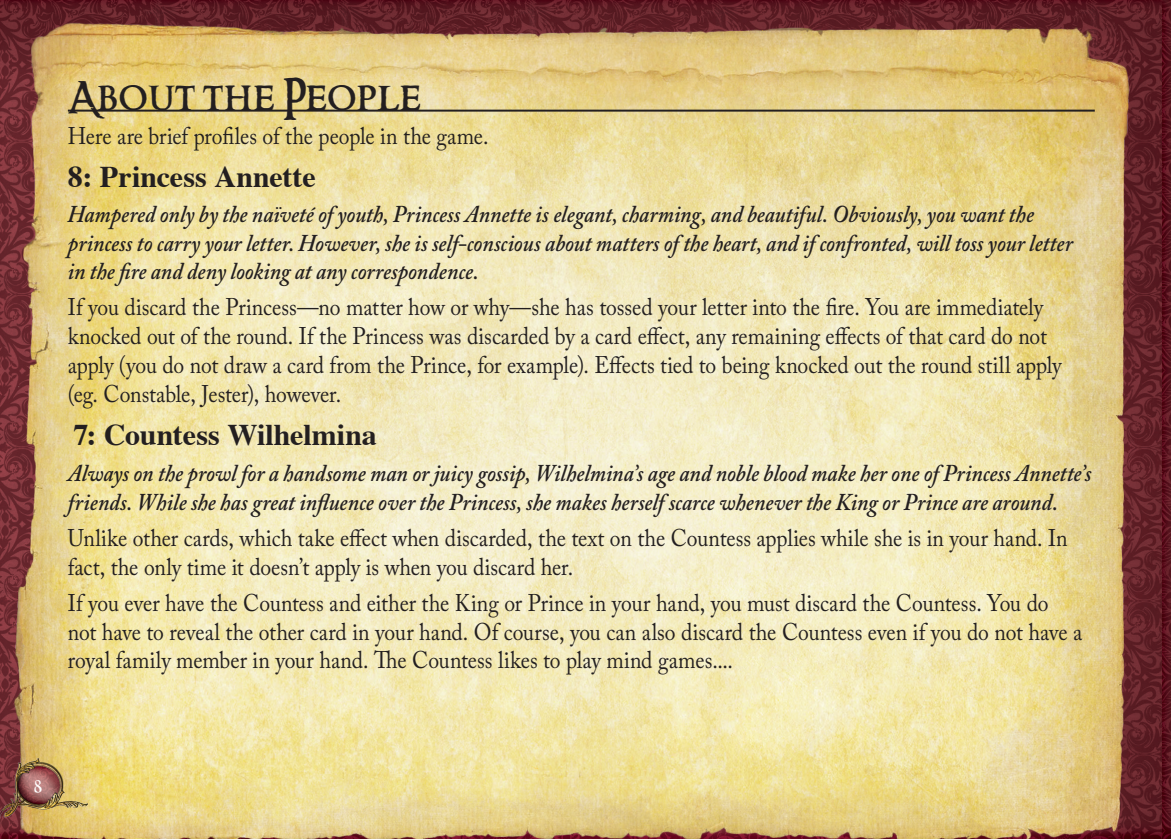
<style>
.page{position:relative;width:1171px;height:839px;background:#fff}
.page>*{position:absolute;margin:0;border:0;box-sizing:border-box;transform-origin:0 0}
.t1{font:500 40px "Ringbearer";color:#231f20}
.t2{font:700 30px "Times";letter-spacing:.005em;color:#231f20}
.t3{font:24px/28.8px "Adobe Caslon Pro";letter-spacing:-.005em;color:#231f20;scale:.9 1}
.t4{font:italic 600 24px/28.8px "Adobe Caslon Pro";color:#231f20;scale:.9 1}
.t5{font:20px "Black";color:#fff}
</style>
<div class="page">
<img style="left:0;top:0;width:1170px;height:839px">
<img style="left:5px;top:5px;width:1137px;height:834px">
<img style="left:0;top:754px;width:88px;height:68px">
<hr style="left:68px;top:110px;width:1026px;height:2px;background:#231f20">
<svg style="left:0;top:0;width:7px;height:7px"></svg>
<h1 class="t1" style="left:68px;top:68px;width:353px">About the People</h1>
<p class="t3" style="left:68px;top:121px;width:469px">Here are brief profiles of the people in the game.</p>
<p class="t2" style="left:68px;top:148px;width:249px">8: Princess Annette</p>
<p class="t4" style="left:68px;top:199px;width:1118px">Hampered only by the naïveté of youth, Princess Annette is elegant, charming, and beautiful. Obviously, you want the princess to carry your letter. However, she is self-conscious about matters of the heart, and if confronted, will toss your letter in the fire and deny looking at any correspondence.</p>
<p class="t3" style="left:68px;top:293px;width:1105px">If you discard the Princess—no matter how or why—she has tossed your letter into the fire. You are immediately knocked out of the round. If the Princess was discarded by a card effect, any remaining effects of that card do not apply (you do not draw a card from the Prince, for example). Effects tied to being knocked out the round still apply (eg. Constable, Jester), however.</p>
<p class="t2" style="left:73px;top:406px;width:305px">7: Countess Wilhelmina</p>
<p class="t4" style="left:68px;top:458px;width:1138px">Always on the prowl for a handsome man or juicy gossip, Wilhelmina’s age and noble blood make her one of Princess Annette’s friends. While she has great influence over the Princess, she makes herself scarce whenever the King or Prince are around.</p>
<p class="t3" style="left:68px;top:523px;width:1112px">Unlike other cards, which take effect when discarded, the text on the Countess applies while she is in your hand. In fact, the only time it doesn’t apply is when you discard her.</p>
<p class="t3" style="left:68px;top:588px;width:1128px">If you ever have the Countess and either the King or Prince in your hand, you must discard the Countess. You do not have to reveal the other card in your hand. Of course, you can also discard the Countess even if you do not have a royal family member in your hand. The Countess likes to play mind games....</p>
<p class="t5" style="left:34px;top:774px;width:11px">8</p>
</div>
